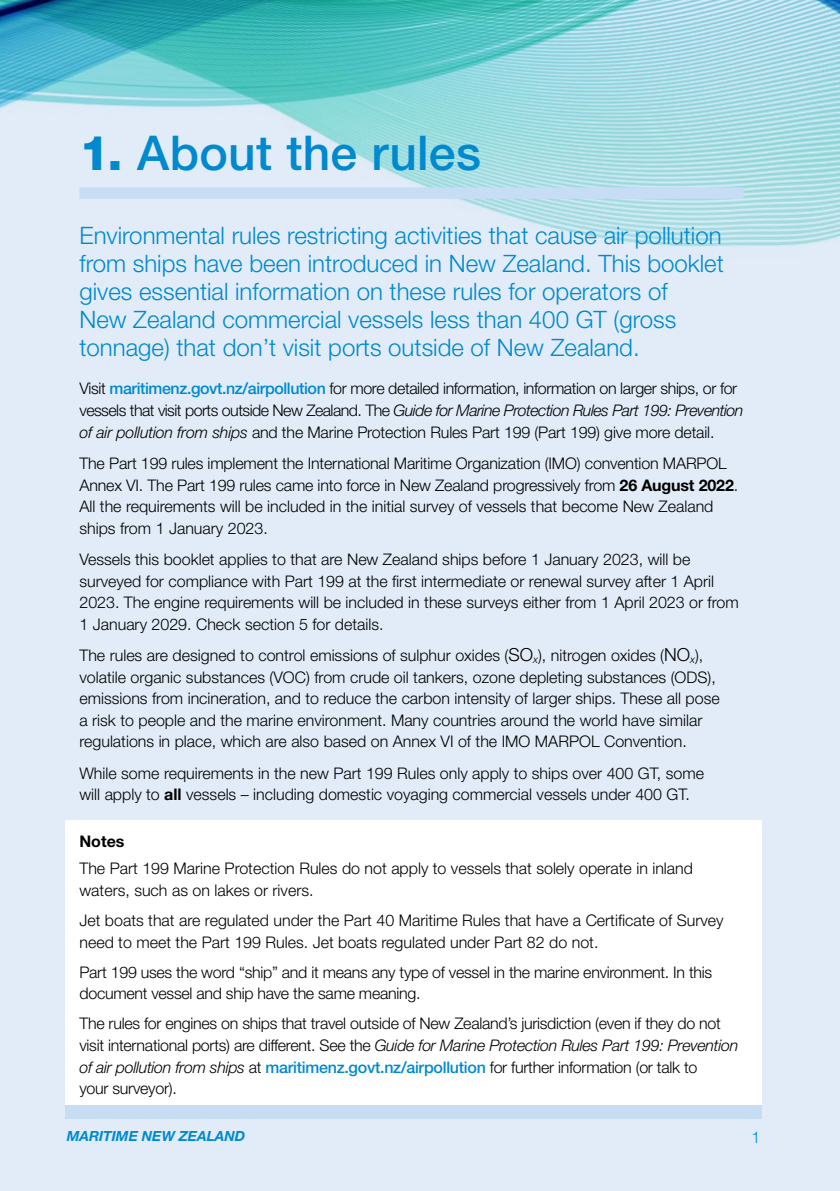
<style>
.page{position:relative;width:840px;height:1191px;background:#fff}
.page>*{position:absolute;margin:0;border:0;box-sizing:border-box;transform-origin:0 0}
.t1{font:48px "m Helvetica Neue LT Std Med";letter-spacing:.005em;color:#0089cf}
.t2{font:24px/28px "m Helvetica Neue LT Std Lt";color:#0089cf}
.t3{font:16px/21.6px "m Helvetica Neue LT Std Lt";color:#000}
.t4{font:16px/21.6px "m Helvetica Neue LT Std Lt";letter-spacing:-.025em;color:#000}
.t5{font:700 16px "m Helvetica Neue LT Std";color:#000}
.t6{font:16px "m Helvetica Neue LT Std Lt";color:#0089cf}
.t7{font:italic 700 14px "m Helvetica Neue LT Std";color:#0089cf}
.s1{font-weight:700}
.s2{font-family:"m Helvetica Neue LT Std Med";color:#0089cf}
.s3{font-style:italic}
.s4{font-family:"m Helvetica Neue LT Std";font-weight:700}
.s5{font-size:18px}
</style>
<div class="page">
<div style="left:0;top:0;width:839px;height:1191px;background:#e1ecf8"></div>
<img style="left:0;top:0;width:839px;height:247px">
<div style="left:65px;top:819px;width:696px;height:287px;background:#fff"></div>
<div style="left:79px;top:187px;width:664px;height:12px;background:#c7ddf3"></div>
<div style="left:65px;top:1105px;width:696px;height:14px;background:#c7ddf3"></div>
<h1 class="t1" style="left:79px;top:125px;width:403px"><span class="s1">1.</span> About the rules</h1>
<p class="t2" style="left:79px;top:221px;width:645px">Environmental rules restricting activities that cause air pollution from ships have been introduced in New Zealand. This booklet gives essential information on these rules for operators of<br>New Zealand commercial vessels less than 400 GT (gross tonnage) that don’t visit ports outside of New Zealand.</p>
<p class="t4" style="left:79px;top:377px;width:665px">Visit <span class="s2">maritimenz.govt.nz/airpollution</span> for more detailed information, information on larger ships, or for vessels that visit ports outside New Zealand. The <span class="s3">Guide for Marine Protection Rules Part 199: Prevention of air pollution from ships</span> and the Marine Protection Rules Part 199 (Part 199) give more detail.</p>
<p class="t3" style="left:79px;top:452px;width:659px">The Part 199 rules implement the International Maritime Organization (IMO) convention MARPOL Annex VI. The Part 199 rules came into force in New Zealand progressively from <span class="s4">26 August 2022</span>.<br>All the requirements will be included in the initial survey of vessels that become New Zealand ships from 1 January 2023.</p>
<p class="t3" style="left:79px;top:548px;width:660px">Vessels this booklet applies to that are New Zealand ships before 1 January 2023, will be surveyed for compliance with Part 199 at the first intermediate or renewal survey after 1 April 2023. The engine requirements will be included in these surveys either from 1 April 2023 or from 1 January 2029. Check section 5 for details.</p>
<p class="t3" style="left:79px;top:644px;width:641px">The rules are designed to control emissions of sulphur oxides (<span class="s5">SO</span><sub>x</sub>), nitrogen oxides (<span class="s5">NO</span><sub>x</sub>), volatile organic substances (VOC) from crude oil tankers, ozone depleting substances (ODS), emissions from incineration, and to reduce the carbon intensity of larger ships. These all pose a risk to people and the marine environment. Many countries around the world have similar regulations in place, which are also based on Annex VI of the IMO MARPOL Convention.</p>
<p class="t3" style="left:79px;top:762px;width:625px">While some requirements in the new Part 199 Rules only apply to ships over 400 GT, some will apply to <span class="s4">all</span> vessels – including domestic voyaging commercial vessels under 400 GT.</p>
<p class="t5" style="left:79px;top:831px;width:47px">Notes</p>
<p class="t3" style="left:79px;top:857px;width:614px">The Part 199 Marine Protection Rules do not apply to vessels that solely operate in inland waters, such as on lakes or rivers.</p>
<p class="t3" style="left:79px;top:909px;width:645px">Jet boats that are regulated under the Part 40 Maritime Rules that have a Certificate of Survey need to meet the Part 199 Rules. Jet boats regulated under Part 82 do not.</p>
<p class="t3" style="left:79px;top:960px;width:634px">Part 199 uses the word “ship” and it means any type of vessel in the marine environment. In this document vessel and ship have the same meaning.</p>
<p class="t3" style="left:79px;top:1012px;width:660px">The rules for engines on ships that travel outside of New Zealand’s jurisdiction (even if they do not visit international ports) are different. See the <span class="s3">Guide for Marine Protection Rules Part 199: Prevention of air pollution from ships</span> at <span class="s2">maritimenz.govt.nz/airpollution</span> for further information (or talk to<br>your surveyor).</p>
<p class="t7" style="left:67px;top:1127px;width:180px">MARITIME NEW ZEALAND</p>
<p class="t6" style="left:751px;top:1128px;width:10px">1</p>
</div>
